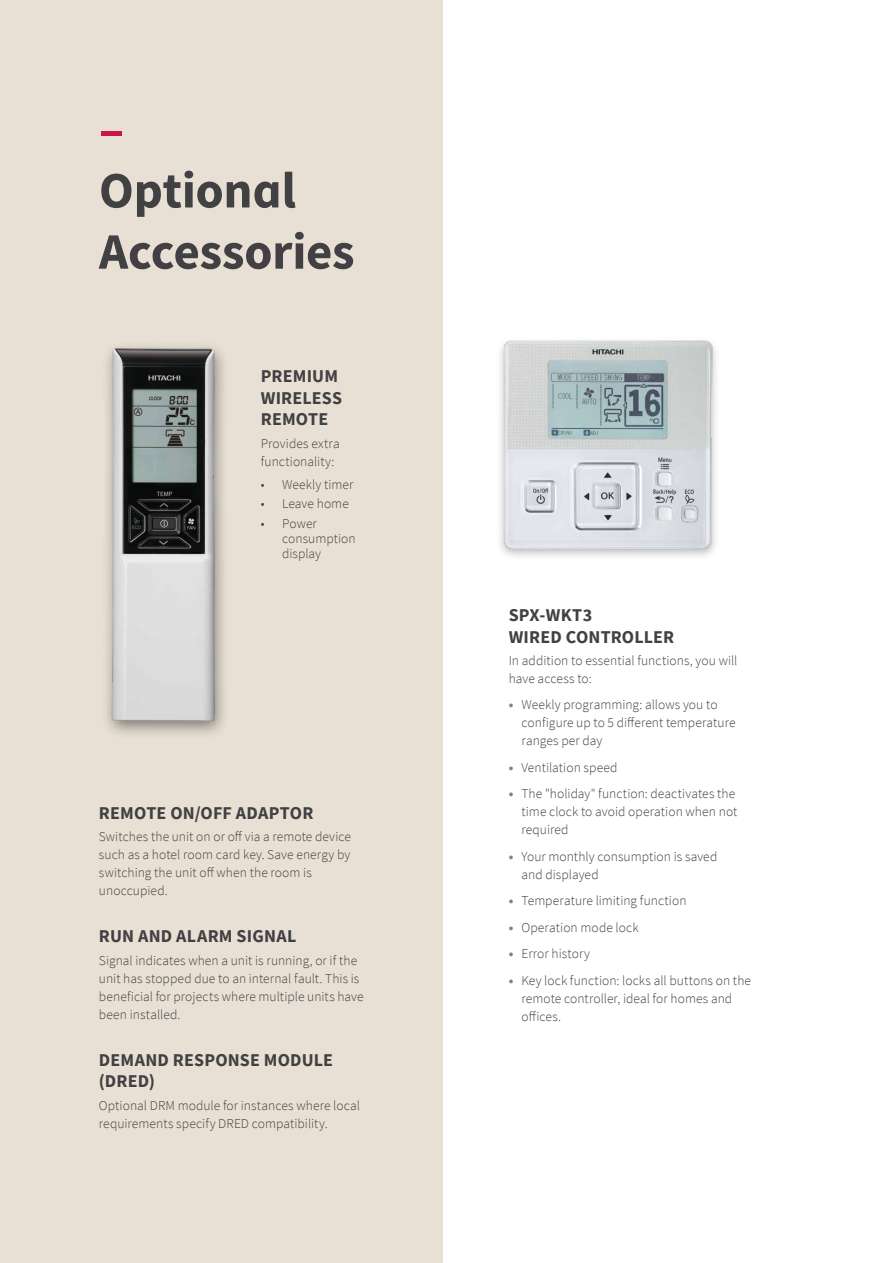
<style>
.page{position:relative;width:893px;height:1263px;background:#fff}
.page>*{position:absolute;margin:0;border:0;box-sizing:border-box;transform-origin:0 0}
.t1{font:700 51px/61.2px "Source Sans Pro";letter-spacing:-.005em;color:#414042}
.t2{font:700 51px "Source Sans Pro";color:#cd163f}
.t3{font:700 18px/21.6px "Source Sans Pro";letter-spacing:.01em;color:#414042}
.t4{font:300 13.5px/18px "Source Sans Pro";letter-spacing:.005em;color:#414042}
.s1{font-weight:700;color:#808285}
</style>
<div class="page">
<div style="left:0;top:0;width:443px;height:1263px;background:#e8e0d4"></div>
<img style="left:500px;top:340px;width:216px;height:217px">
<img style="left:106px;top:346px;width:118px;height:388px">
<h1 class="t2" style="left:99px;top:95px;width:26px">–</h1>
<h1 class="t1" style="left:99px;top:159px;width:257px">Optional<br>Accessories</h1>
<h2 class="t3" style="left:261px;top:365px;width:83px">PREMIUM<br>WIRELESS<br>REMOTE</h2>
<p class="t4" style="left:261px;top:434px;width:80px">Provides extra functionality:</p>
<p class="t4" style="left:261px;top:476px;width:94px">• Weekly timer</p>
<p class="t4" style="left:261px;top:495px;width:90px">• Leave home</p>
<p class="t4" style="left:282px;top:516px;width:75px;line-height:15px;text-indent:-21px">• Power consumption display</p>
<h2 class="t3" style="left:99px;top:802px;width:216px">REMOTE ON/OFF ADAPTOR</h2>
<p class="t4" style="left:99px;top:828px;width:254px">Switches the unit on or off via a remote device such as a hotel room card key. Save energy by switching the unit off when the room is unoccupied.</p>
<h2 class="t3" style="left:99px;top:925px;width:199px">RUN AND ALARM SIGNAL</h2>
<p class="t4" style="left:99px;top:951px;width:266px">Signal indicates when a unit is running, or if the unit has stopped due to an internal fault. This is beneficial for projects where multiple units have been installed.</p>
<h2 class="t3" style="left:99px;top:1049px;width:236px">DEMAND RESPONSE MODULE (DRED)</h2>
<p class="t4" style="left:99px;top:1096px;width:262px">Optional DRM module for instances where local requirements specify DRED compatibility.</p>
<h2 class="t3" style="left:509px;top:604px;width:167px">SPX-WKT3<br>WIRED CONTROLLER</h2>
<p class="t4" style="left:509px;top:651px;width:230px">In addition to essential functions, you will have access to:</p>
<p class="t4" style="left:521px;top:696px;width:216px;text-indent:-13px"><span class="s1">•</span> Weekly programming: allows you to configure up to 5 different temperature ranges per day</p>
<p class="t4" style="left:509px;top:758px;width:110px"><span class="s1">•</span> Ventilation speed</p>
<p class="t4" style="left:521px;top:785px;width:217px;text-indent:-13px"><span class="s1">•</span> The "holiday" function: deactivates the time clock to avoid operation when not required</p>
<p class="t4" style="left:521px;top:847px;width:197px;text-indent:-13px"><span class="s1">•</span> Your monthly consumption is saved and displayed</p>
<p class="t4" style="left:509px;top:892px;width:179px"><span class="s1">•</span> Temperature limiting function</p>
<p class="t4" style="left:509px;top:918px;width:131px"><span class="s1">•</span> Operation mode lock</p>
<p class="t4" style="left:509px;top:945px;width:83px"><span class="s1">•</span> Error history</p>
<p class="t4" style="left:521px;top:971px;width:231px;text-indent:-13px"><span class="s1">•</span> Key lock function: locks all buttons on the remote controller, ideal for homes and offices.</p>
</div>
